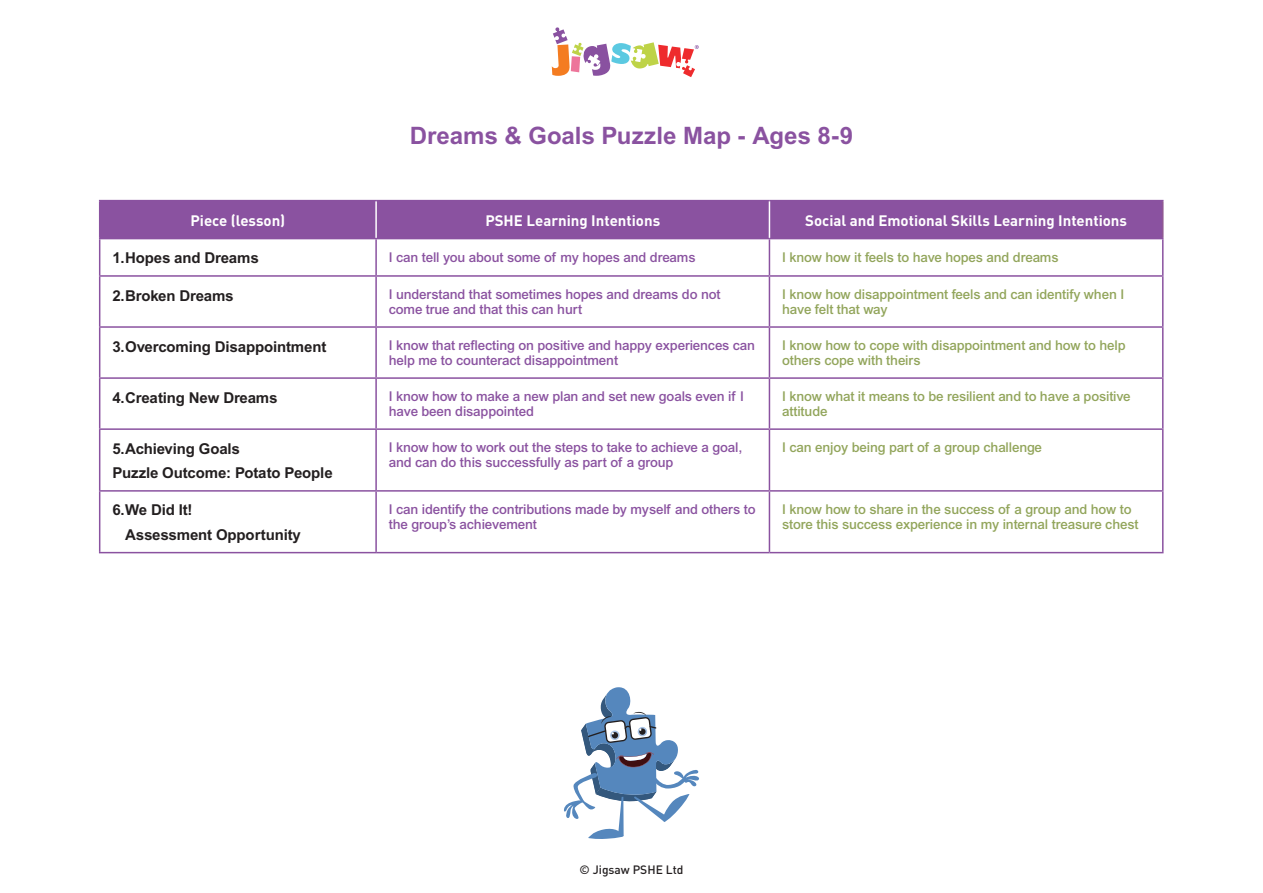
<style>
.page{position:relative;width:1263px;height:893px;background:#fff}
.page>*{position:absolute;margin:0;border:0;box-sizing:border-box;transform-origin:0 0}
.t1{font:700 24px "Arial";color:#8a52a0}
.t2{font:700 15px "Arial";letter-spacing:-.01em;color:#231f20}
.t3{font:700 15px "DIN";color:#fff}
.t4{font:500 13.5px/15px "Arial";letter-spacing:-.01em;color:#8a52a0}
.t5{font:500 13.5px/15px "Arial";letter-spacing:-.01em;color:#92a55b}
.t6{font:500 12px "DIN";color:#231f20}
</style>
<div class="page">
<svg style="left:552px;top:27px;width:147px;height:50px"></svg>
<svg style="left:564px;top:687px;width:135px;height:152px"></svg>
<div style="left:100px;top:201px;width:1062px;height:37px;background:#8a52a0"></div>
<hr style="left:99px;top:238px;width:277px;height:1px;background:#8a52a0">
<hr style="left:99px;top:239px;width:1px;height:36px;background:#8a52a0">
<hr style="left:376px;top:238px;width:393px;height:1px;background:#8a52a0">
<hr style="left:375px;top:239px;width:2px;height:36px;background:#8a52a0">
<hr style="left:769px;top:239px;width:1px;height:36px;background:#8a52a0">
<hr style="left:1162px;top:239px;width:1px;height:36px;background:#8a52a0">
<hr style="left:99px;top:275px;width:277px;height:2px;background:#8a52a0">
<hr style="left:99px;top:277px;width:1px;height:49px;background:#8a52a0">
<hr style="left:376px;top:275px;width:393px;height:2px;background:#8a52a0">
<hr style="left:375px;top:277px;width:2px;height:49px;background:#8a52a0">
<hr style="left:769px;top:275px;width:394px;height:2px;background:#8a52a0">
<hr style="left:769px;top:277px;width:1px;height:49px;background:#8a52a0">
<hr style="left:1162px;top:277px;width:1px;height:49px;background:#8a52a0">
<hr style="left:99px;top:326px;width:277px;height:2px;background:#8a52a0">
<hr style="left:99px;top:328px;width:1px;height:49px;background:#8a52a0">
<hr style="left:376px;top:326px;width:393px;height:2px;background:#8a52a0">
<hr style="left:375px;top:328px;width:2px;height:49px;background:#8a52a0">
<hr style="left:769px;top:326px;width:394px;height:2px;background:#8a52a0">
<hr style="left:769px;top:328px;width:1px;height:49px;background:#8a52a0">
<hr style="left:1162px;top:328px;width:1px;height:49px;background:#8a52a0">
<hr style="left:99px;top:377px;width:277px;height:2px;background:#8a52a0">
<hr style="left:99px;top:379px;width:1px;height:49px;background:#8a52a0">
<hr style="left:376px;top:377px;width:393px;height:2px;background:#8a52a0">
<hr style="left:375px;top:379px;width:2px;height:49px;background:#8a52a0">
<hr style="left:769px;top:377px;width:394px;height:2px;background:#8a52a0">
<hr style="left:769px;top:379px;width:1px;height:49px;background:#8a52a0">
<hr style="left:1162px;top:379px;width:1px;height:49px;background:#8a52a0">
<hr style="left:99px;top:428px;width:277px;height:2px;background:#8a52a0">
<hr style="left:99px;top:430px;width:1px;height:60px;background:#8a52a0">
<hr style="left:376px;top:428px;width:393px;height:2px;background:#8a52a0">
<hr style="left:375px;top:430px;width:2px;height:60px;background:#8a52a0">
<hr style="left:769px;top:428px;width:394px;height:2px;background:#8a52a0">
<hr style="left:769px;top:430px;width:1px;height:60px;background:#8a52a0">
<hr style="left:1162px;top:430px;width:1px;height:60px;background:#8a52a0">
<hr style="left:99px;top:490px;width:277px;height:2px;background:#8a52a0">
<hr style="left:99px;top:492px;width:1px;height:60px;background:#8a52a0">
<hr style="left:376px;top:490px;width:393px;height:2px;background:#8a52a0">
<hr style="left:375px;top:492px;width:2px;height:60px;background:#8a52a0">
<hr style="left:769px;top:490px;width:394px;height:2px;background:#8a52a0">
<hr style="left:769px;top:492px;width:1px;height:60px;background:#8a52a0">
<hr style="left:1162px;top:492px;width:1px;height:60px;background:#8a52a0">
<hr style="left:99px;top:552px;width:277px;height:1px;background:#8a52a0">
<hr style="left:376px;top:552px;width:393px;height:1px;background:#8a52a0">
<hr style="left:769px;top:552px;width:394px;height:1px;background:#8a52a0">
<hr style="left:769px;top:238px;width:394px;height:1px;background:#8a52a0">
<hr style="left:99px;top:200px;width:277px;height:1px;background:#8a52a0">
<hr style="left:99px;top:201px;width:1px;height:37px;background:#8a52a0">
<hr style="left:376px;top:200px;width:393px;height:1px;background:#8a52a0">
<hr style="left:769px;top:200px;width:394px;height:1px;background:#8a52a0">
<hr style="left:1162px;top:201px;width:1px;height:37px;background:#8e5891">
<hr style="left:375px;top:201px;width:2px;height:37px;background:#fff">
<hr style="left:769px;top:201px;width:1px;height:37px;background:#fff">
<p class="t1" style="left:410px;top:122px;width:445px">Dreams &amp; Goals Puzzle Map - Ages 8-9</p>
<p class="t3" style="left:190px;top:211px;width:96px">Piece (lesson)</p>
<p class="t3" style="left:485px;top:211px;width:176px">PSHE Learning Intentions</p>
<p class="t3" style="left:805px;top:211px;width:323px">Social and Emotional Skills Learning Intentions</p>
<p class="t2" style="left:112px;top:249px;width:148px">1.Hopes and Dreams</p>
<p class="t4" style="left:389px;top:250px;width:308px">I can tell you about some of my hopes and dreams</p>
<p class="t5" style="left:782px;top:250px;width:278px">I know how it feels to have hopes and dreams</p>
<p class="t2" style="left:112px;top:286px;width:123px">2.Broken Dreams</p>
<p class="t4" style="left:389px;top:287px;width:333px">I understand that sometimes hopes and dreams do not come true and that this can hurt</p>
<p class="t5" style="left:782px;top:287px;width:343px">I know how disappointment feels and can identify when I have felt that way</p>
<p class="t2" style="left:112px;top:338px;width:215px">3.Overcoming Disappointment</p>
<p class="t4" style="left:389px;top:338px;width:368px">I know that reflecting on positive and happy experiences can help me to counteract disappointment</p>
<p class="t5" style="left:782px;top:338px;width:345px">I know how to cope with disappointment and how to help others cope with theirs</p>
<p class="t2" style="left:112px;top:389px;width:167px">4.Creating New Dreams</p>
<p class="t4" style="left:389px;top:389px;width:356px">I know how to make a new plan and set new goals even if I have been disappointed</p>
<p class="t5" style="left:782px;top:389px;width:350px">I know what it means to be resilient and to have a positive attitude</p>
<p class="t2" style="left:112px;top:440px;width:129px">5.Achieving Goals</p>
<p class="t2" style="left:112px;top:464px;width:222px">Puzzle Outcome: Potato People</p>
<p class="t4" style="left:389px;top:440px;width:355px">I know how to work out the steps to take to achieve a goal, and can do this successfully as part of a group</p>
<p class="t5" style="left:782px;top:440px;width:261px">I can enjoy being part of a group challenge</p>
<p class="t2" style="left:112px;top:501px;width:82px">6.We Did It!</p>
<p class="t2" style="left:125px;top:526px;width:177px">Assessment Opportunity</p>
<p class="t4" style="left:389px;top:502px;width:368px">I can identify the contributions made by myself and others to the group’s achievement</p>
<p class="t5" style="left:782px;top:502px;width:358px">I know how to share in the success of a group and how to store this success experience in my internal treasure chest</p>
<p class="t6" style="left:579px;top:862px;width:105px">© Jigsaw PSHE Ltd</p>
</div>
